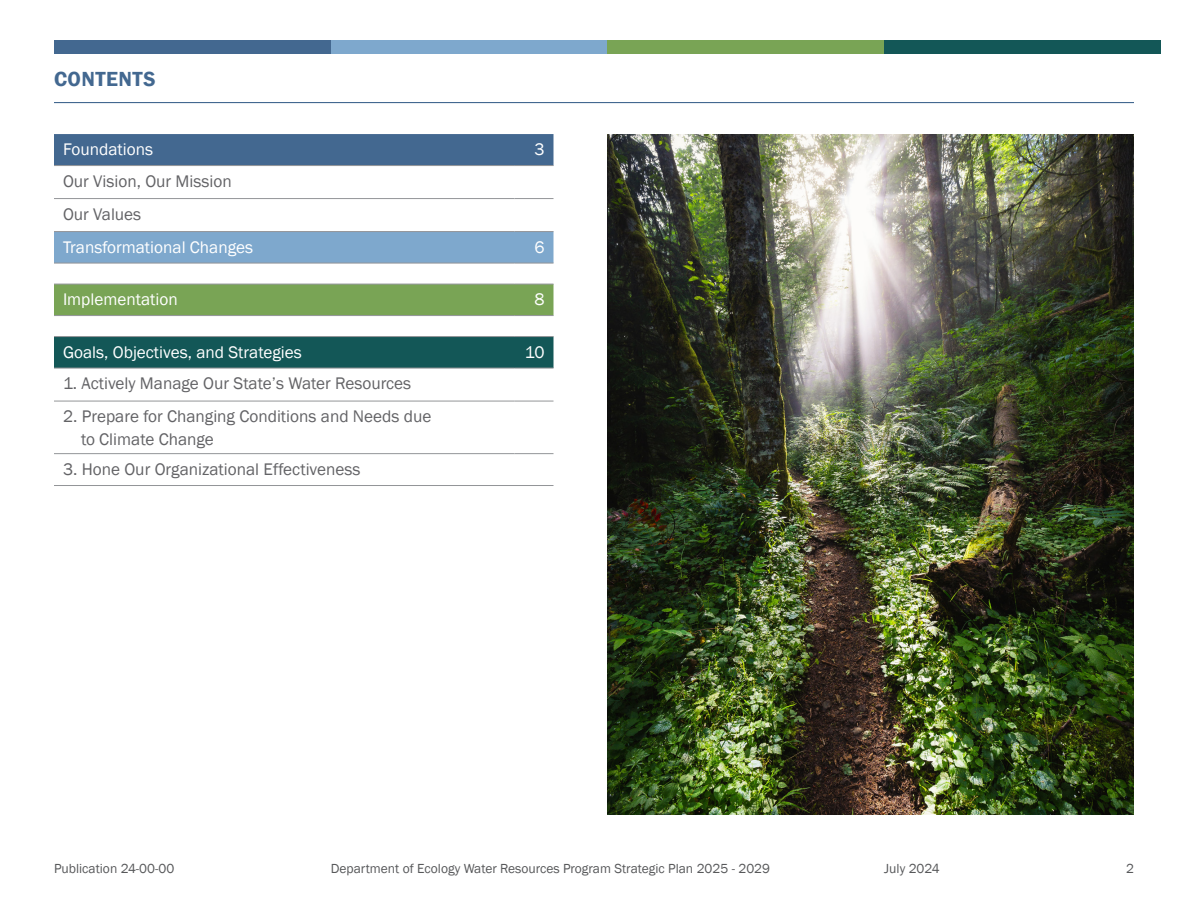
<style>
.page{position:relative;width:1188px;height:918px;background:#fff}
.page>*{position:absolute;margin:0;border:0;box-sizing:border-box;transform-origin:0 0}
._14_19_Text_Intro_Caps{font:600 21px "Franklin Gothic";letter-spacing:.02em;color:#436890}
._11_5_15_Text{font:17.25px/22.5px "Franklin Gothic";color:#636366}
._11_5_15_Text-2{font:17.25px "Franklin Gothic";color:#fff}
.t1{font:13.5px "Franklin Gothic";color:#57585a}
</style>
<div class="page">
<img style="left:608px;top:134px;width:526px;height:680px">
<hr style="left:54px;top:102px;width:1080px;height:1px;background:#436890">
<div style="left:54px;top:40px;width:277px;height:14px;background:#436890"></div>
<div style="left:331px;top:40px;width:277px;height:14px;background:#7ea8cd"></div>
<div style="left:608px;top:40px;width:276px;height:14px;background:#79a455"></div>
<div style="left:884px;top:40px;width:277px;height:14px;background:#135757"></div>
<div style="left:54px;top:134px;width:500px;height:31px;background:#436890"></div>
<div style="left:54px;top:232px;width:500px;height:31px;background:#7ea8cd"></div>
<div style="left:54px;top:285px;width:500px;height:30px;background:#79a455"></div>
<div style="left:54px;top:337px;width:500px;height:31px;background:#135757"></div>
<hr style="left:54px;top:165px;width:460px;height:1px;background:#939598">
<hr style="left:514px;top:165px;width:40px;height:1px;background:#939598">
<hr style="left:54px;top:198px;width:460px;height:1px;background:#939598">
<hr style="left:514px;top:198px;width:40px;height:1px;background:#939598">
<hr style="left:54px;top:231px;width:460px;height:1px;background:#939598">
<hr style="left:514px;top:231px;width:40px;height:1px;background:#939598">
<hr style="left:54px;top:263px;width:460px;height:1px;background:#939598">
<hr style="left:514px;top:263px;width:40px;height:1px;background:#939598">
<hr style="left:54px;top:284px;width:460px;height:1px;background:#939598">
<hr style="left:514px;top:284px;width:40px;height:1px;background:#939598">
<hr style="left:54px;top:315px;width:460px;height:1px;background:#939598">
<hr style="left:514px;top:315px;width:40px;height:1px;background:#939598">
<hr style="left:54px;top:336px;width:460px;height:1px;background:#939598">
<hr style="left:514px;top:336px;width:40px;height:1px;background:#939598">
<hr style="left:54px;top:368px;width:460px;height:1px;background:#939598">
<hr style="left:514px;top:368px;width:40px;height:1px;background:#939598">
<hr style="left:54px;top:401px;width:460px;height:1px;background:#939598">
<hr style="left:514px;top:401px;width:40px;height:1px;background:#939598">
<hr style="left:54px;top:453px;width:460px;height:1px;background:#939598">
<hr style="left:514px;top:453px;width:40px;height:1px;background:#939598">
<hr style="left:54px;top:485px;width:500px;height:1px;background:#939598">
<p class="_14_19_Text_Intro_Caps" style="left:54px;top:66px;width:103px">CONTENTS</p>
<p class="_11_5_15_Text-2" style="left:63px;top:139px;width:92px">Foundations</p>
<p class="_11_5_15_Text-2" style="left:534px;top:139px;width:12px">3</p>
<p class="_11_5_15_Text" style="left:63px;top:170px;width:170px">Our Vision, Our Mission</p>
<p class="_11_5_15_Text" style="left:63px;top:203px;width:80px">Our Values</p>
<p class="_11_5_15_Text-2" style="left:63px;top:236px;width:192px">Transformational Changes</p>
<p class="_11_5_15_Text-2" style="left:534px;top:236px;width:12px">6</p>
<p class="_11_5_15_Text-2" style="left:63px;top:289px;width:116px">Implementation</p>
<p class="_11_5_15_Text-2" style="left:534px;top:289px;width:12px">8</p>
<p class="_11_5_15_Text-2" style="left:63px;top:341px;width:240px">Goals, Objectives, and Strategies</p>
<p class="_11_5_15_Text-2" style="left:525px;top:341px;width:21px">10</p>
<p class="_11_5_15_Text" style="left:63px;top:373px;width:350px">1. Actively Manage Our State’s Water Resources</p>
<p class="_11_5_15_Text" style="left:81px;top:406px;width:352px;text-indent:-18px">2. Prepare for Changing Conditions and Needs due to Climate Change</p>
<p class="_11_5_15_Text" style="left:63px;top:458px;width:299px">3. Hone Our Organizational Effectiveness</p>
<p class="t1" style="left:54px;top:860px;width:122px">Publication 24-00-00</p>
<p class="t1" style="left:331px;top:860px;width:441px">Department of Ecology Water Resources Program Strategic Plan 2025 - 2029</p>
<p class="t1" style="left:884px;top:860px;width:57px">July 2024</p>
<p class="t1" style="left:1126px;top:860px;width:9px">2</p>
</div>
